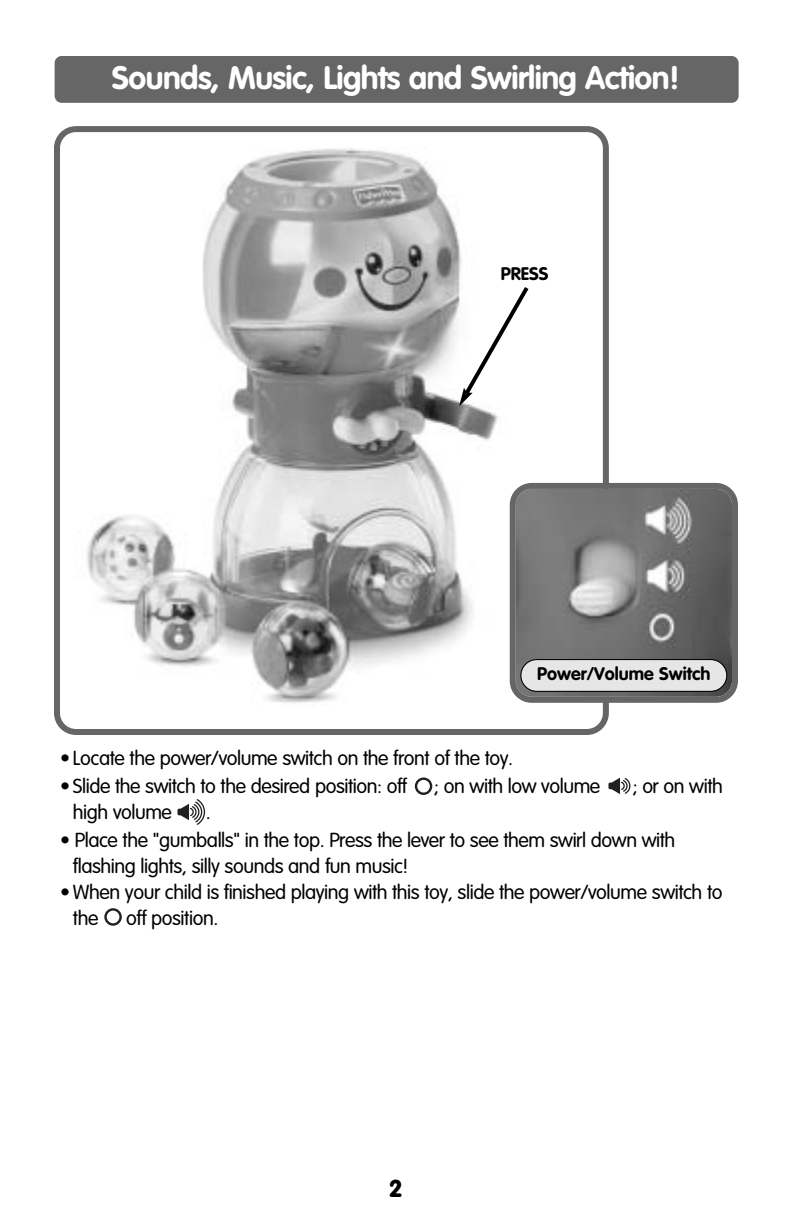
<style>
.page{position:relative;width:792px;height:1224px;background:#fff}
.page>*{position:absolute;margin:0;border:0;box-sizing:border-box;transform-origin:0 0}
.t1{font:700 32px "VAG Rounded";letter-spacing:-.015em;color:#fff}
.t2{font:900 24px "VAG Rounded";color:#000}
.t3{font:300 20px/26px "VAG Rounded";letter-spacing:-.02em;color:#000}
.t4{font:700 18px "VAG Rounded";color:#000}
</style>
<div class="page">
<svg style="left:54px;top:126px;width:555px;height:609px"></svg>
<div style="left:55px;top:56px;width:684px;height:47px;background:#666;border-radius:7px"></div>
<svg style="left:177px;top:799px;width:29px;height:26px"></svg>
<svg style="left:608px;top:777px;width:23px;height:17px"></svg>
<svg style="left:414px;top:778px;width:19px;height:15px"></svg>
<div style="left:415px;top:777px;width:17px;height:18px;border:2px solid #231f1f;border-radius:50%"></div>
<div style="left:104px;top:908px;width:18px;height:18px;border:2px solid #231f1f;border-radius:50%"></div>
<svg style="left:510px;top:483px;width:228px;height:220px;background:#787878"></svg>
<div style="left:521px;top:660px;width:205px;height:31px;background:#e6e6e6;border-radius:15px"></div>
<div style="left:520px;top:659px;width:207px;height:33px;border:2px solid #000;border-radius:16px"></div>
<svg style="left:459px;top:283px;width:73px;height:123px"></svg>
<h1 class="t1" style="left:112px;top:64px;width:569px">Sounds, Music, Lights and Swirling Action!</h1>
<p class="t4" style="left:501px;top:266px;width:49px">PRESS</p>
<p class="t4" style="left:537px;top:666px;width:175px">Power/Volume Switch</p>
<p class="t3" style="left:60px;top:747px;width:454px">• Locate the power/volume switch on the front of the toy.</p>
<p class="t3" style="left:60px;top:775px;width:348px">• Slide the switch to the desired position: off</p>
<p class="t3" style="left:434px;top:775px;width:168px">; on with low volume</p>
<p class="t3" style="left:633px;top:775px;width:92px">; or on with</p>
<p class="t3" style="left:73px;top:801px;width:101px">high volume</p>
<p class="t3" style="left:206px;top:801px;width:6px">.</p>
<p class="t3" style="left:73px;top:829px;width:604px;text-indent:-13px">• Place the "gumballs" in the top. Press the lever to see them swirl down with flashing lights, silly sounds and fun music!</p>
<p class="t3" style="left:73px;top:881px;width:651px;text-indent:-13px">• When your child is finished playing with this toy, slide the power/volume switch to the</p>
<p class="t3" style="left:126px;top:907px;width:94px">off position.</p>
<p class="t2" style="left:390px;top:1178px;width:13px">2</p>
</div>
